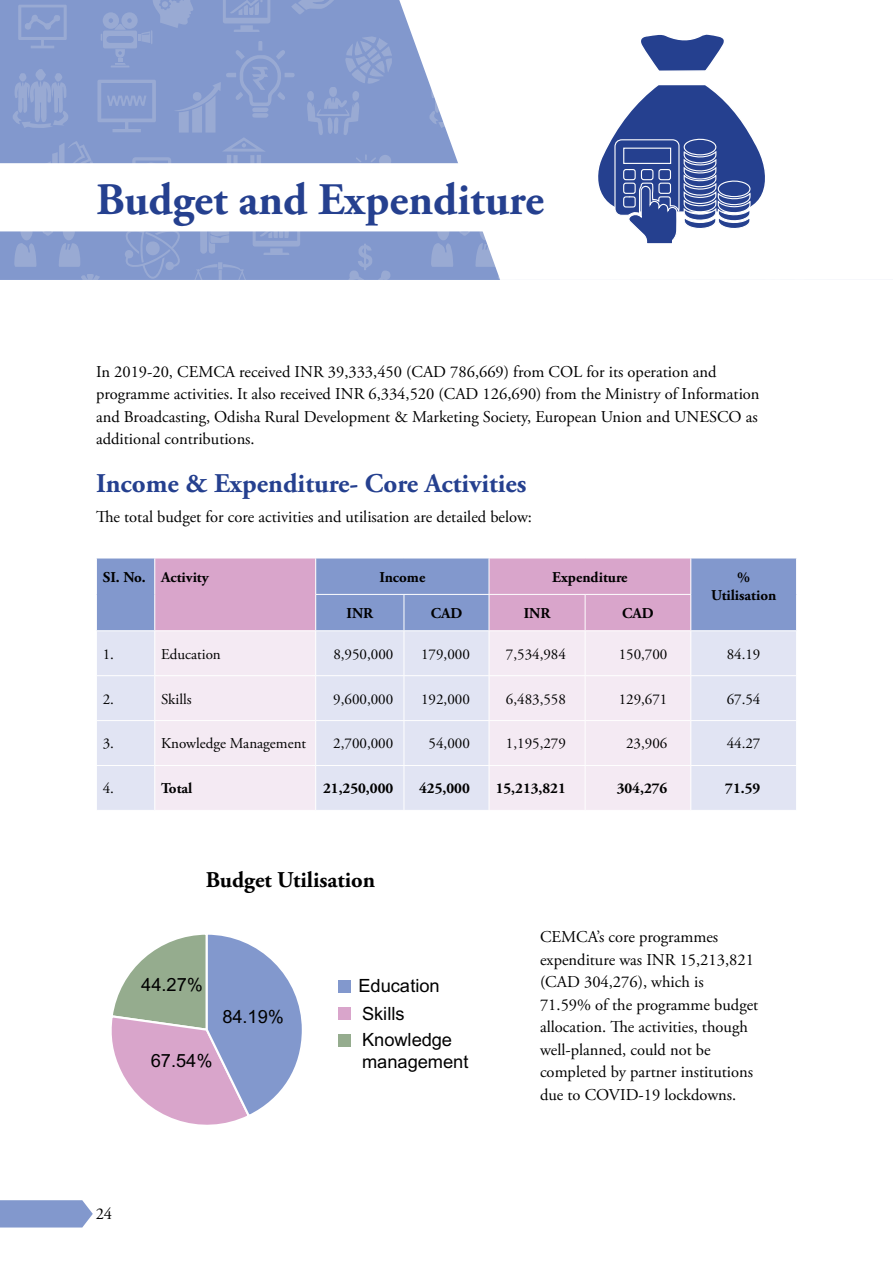
<style>
.page{position:relative;width:893px;height:1263px;background:#fff}
.page>*{position:absolute;margin:0;border:0;box-sizing:border-box;transform-origin:0 0}
.t1{font:700 45px "Adobe Garamond Pro";color:#25408f}
.t2{font:700 27px "Adobe Garamond Pro";color:#25408f}
.t3{font:700 22.5px "Adobe Garamond Pro";color:#000}
.t4{font:18.3px/26.2px "Arial";color:#000}
.t5{font:16.5px/22.5px "Adobe Garamond Pro";color:#000}
.t6{font:15px "Adobe Garamond Pro";color:#000}
.t7{font:700 15px/18px "Adobe Garamond Pro";color:#000;text-align:center}
</style>
<div class="page">
<div style="left:97px;top:559px;width:699px;height:71px;background:#8298cd"></div>
<svg style="left:155px;top:559px;width:535px;height:71px;background:#bda1cb"></svg>
<div style="left:97px;top:631px;width:699px;height:179px;background:#e1e4f3"></div>
<svg style="left:155px;top:631px;width:535px;height:179px;background:#ede8f3"></svg>
<hr style="left:154px;top:558px;width:1px;height:36px;background:#fff">
<hr style="left:315px;top:558px;width:1px;height:36px;background:#fff">
<hr style="left:489px;top:558px;width:1px;height:36px;background:#fff">
<hr style="left:690px;top:558px;width:1px;height:36px;background:#fff">
<hr style="left:154px;top:594px;width:1px;height:36px;background:#fff">
<hr style="left:154px;top:631px;width:1px;height:44px;background:#fff">
<hr style="left:315px;top:631px;width:1px;height:44px;background:#fff">
<hr style="left:404px;top:631px;width:1px;height:44px;background:#fff">
<hr style="left:489px;top:631px;width:1px;height:44px;background:#fff">
<hr style="left:585px;top:631px;width:1px;height:44px;background:#fff">
<hr style="left:690px;top:631px;width:1px;height:44px;background:#fff">
<hr style="left:96px;top:675px;width:59px;height:1px;background:#fff">
<hr style="left:155px;top:675px;width:161px;height:1px;background:#fff">
<hr style="left:154px;top:676px;width:1px;height:44px;background:#fff">
<hr style="left:316px;top:675px;width:88px;height:1px;background:#fff">
<hr style="left:315px;top:676px;width:1px;height:44px;background:#fff">
<hr style="left:404px;top:675px;width:85px;height:1px;background:#fff">
<hr style="left:404px;top:676px;width:1px;height:44px;background:#fff">
<hr style="left:489px;top:675px;width:96px;height:1px;background:#fff">
<hr style="left:489px;top:676px;width:1px;height:44px;background:#fff">
<hr style="left:585px;top:675px;width:106px;height:1px;background:#fff">
<hr style="left:585px;top:676px;width:1px;height:44px;background:#fff">
<hr style="left:691px;top:675px;width:106px;height:1px;background:#fff">
<hr style="left:690px;top:676px;width:1px;height:44px;background:#fff">
<hr style="left:96px;top:720px;width:59px;height:1px;background:#fff">
<hr style="left:155px;top:720px;width:161px;height:1px;background:#fff">
<hr style="left:154px;top:721px;width:1px;height:44px;background:#fff">
<hr style="left:316px;top:720px;width:88px;height:1px;background:#fff">
<hr style="left:315px;top:721px;width:1px;height:44px;background:#fff">
<hr style="left:404px;top:720px;width:85px;height:1px;background:#fff">
<hr style="left:404px;top:721px;width:1px;height:44px;background:#fff">
<hr style="left:489px;top:720px;width:96px;height:1px;background:#fff">
<hr style="left:489px;top:721px;width:1px;height:44px;background:#fff">
<hr style="left:585px;top:720px;width:106px;height:1px;background:#fff">
<hr style="left:585px;top:721px;width:1px;height:44px;background:#fff">
<hr style="left:691px;top:720px;width:106px;height:1px;background:#fff">
<hr style="left:690px;top:721px;width:1px;height:44px;background:#fff">
<hr style="left:96px;top:765px;width:59px;height:1px;background:#fff">
<hr style="left:155px;top:765px;width:161px;height:1px;background:#fff">
<hr style="left:154px;top:766px;width:1px;height:44px;background:#fff">
<hr style="left:316px;top:765px;width:88px;height:1px;background:#fff">
<hr style="left:315px;top:766px;width:1px;height:44px;background:#fff">
<hr style="left:404px;top:765px;width:85px;height:1px;background:#fff">
<hr style="left:404px;top:766px;width:1px;height:44px;background:#fff">
<hr style="left:489px;top:765px;width:96px;height:1px;background:#fff">
<hr style="left:489px;top:766px;width:1px;height:44px;background:#fff">
<hr style="left:585px;top:765px;width:106px;height:1px;background:#fff">
<hr style="left:585px;top:766px;width:1px;height:44px;background:#fff">
<hr style="left:691px;top:765px;width:106px;height:1px;background:#fff">
<hr style="left:690px;top:766px;width:1px;height:44px;background:#fff">
<hr style="left:315px;top:594px;width:89px;height:1px;background:#fff">
<hr style="left:315px;top:595px;width:1px;height:35px;background:#fff">
<hr style="left:404px;top:594px;width:85px;height:1px;background:#fff">
<hr style="left:404px;top:595px;width:1px;height:35px;background:#fff">
<hr style="left:489px;top:594px;width:96px;height:1px;background:#fff">
<hr style="left:489px;top:595px;width:1px;height:35px;background:#fff">
<hr style="left:585px;top:594px;width:106px;height:1px;background:#fff">
<hr style="left:585px;top:595px;width:1px;height:35px;background:#fff">
<hr style="left:690px;top:595px;width:1px;height:35px;background:#fff">
<svg style="left:0;top:0;width:765px;height:280px"></svg>
<svg style="left:111px;top:934px;width:191px;height:191px"></svg>
<div style="left:339px;top:980px;width:12px;height:13px;background:#8298cd"></div>
<div style="left:339px;top:1008px;width:12px;height:12px;background:#d9a5cb"></div>
<div style="left:339px;top:1034px;width:12px;height:12px;background:#95ac8e"></div>
<svg style="left:0;top:1200px;width:93px;height:27px;background:#8a9ed0"></svg>
<h1 class="t1" style="left:96px;top:173px;width:449px">Budget and Expenditure</h1>
<p class="t5" style="left:96px;top:361px;width:665px">In 2019-20, CEMCA received INR 39,333,450 (CAD 786,669) from COL for its operation and programme activities. It also received INR 6,334,520 (CAD 126,690) from the Ministry of Information and Broadcasting, Odisha Rural Development &amp; Marketing Society, European Union and UNESCO as additional contributions.</p>
<h2 class="t2" style="left:96px;top:468px;width:432px">Income &amp; Expenditure- Core Activities</h2>
<p class="t5" style="left:96px;top:506px;width:438px">The total budget for core activities and utilisation are detailed below:</p>
<p class="t7" style="left:103px;top:568px;width:108px">SI. No. Activity</p>
<p class="t7" style="left:379px;top:568px;width:48px">Income</p>
<p class="t7" style="left:552px;top:568px;width:77px">Expenditure</p>
<p class="t7" style="left:711px;top:568px;width:67px">%<br>Utilisation</p>
<p class="t7" style="left:346px;top:604px;width:28px">INR</p>
<p class="t7" style="left:431px;top:604px;width:33px">CAD</p>
<p class="t7" style="left:524px;top:604px;width:28px">INR</p>
<p class="t7" style="left:622px;top:604px;width:33px">CAD</p>
<p class="t6" style="left:103px;top:645px;width:13px">1.</p>
<p class="t6" style="left:161px;top:645px;width:61px">Education</p>
<p class="t6" style="left:333px;top:645px;width:61px">8,950,000</p>
<p class="t6" style="left:421px;top:645px;width:50px">179,000</p>
<p class="t6" style="left:506px;top:645px;width:61px">7,534,984</p>
<p class="t6" style="left:619px;top:645px;width:50px">150,700</p>
<p class="t6" style="left:727px;top:645px;width:35px">84.19</p>
<p class="t6" style="left:103px;top:690px;width:13px">2.</p>
<p class="t6" style="left:161px;top:690px;width:32px">Skills</p>
<p class="t6" style="left:333px;top:690px;width:61px">9,600,000</p>
<p class="t6" style="left:421px;top:690px;width:50px">192,000</p>
<p class="t6" style="left:506px;top:690px;width:61px">6,483,558</p>
<p class="t6" style="left:619px;top:690px;width:50px">129,671</p>
<p class="t6" style="left:727px;top:690px;width:35px">67.54</p>
<p class="t6" style="left:103px;top:735px;width:13px">3.</p>
<p class="t6" style="left:161px;top:735px;width:147px">Knowledge Management</p>
<p class="t6" style="left:333px;top:735px;width:61px">2,700,000</p>
<p class="t6" style="left:429px;top:735px;width:43px">54,000</p>
<p class="t6" style="left:506px;top:735px;width:61px">1,195,279</p>
<p class="t6" style="left:626px;top:735px;width:43px">23,906</p>
<p class="t6" style="left:727px;top:735px;width:35px">44.27</p>
<p class="t6" style="left:103px;top:780px;width:13px">4.</p>
<p class="t7" style="left:161px;top:780px;width:33px">Total</p>
<p class="t7" style="left:323px;top:780px;width:72px">21,250,000</p>
<p class="t7" style="left:419px;top:780px;width:52px">425,000</p>
<p class="t7" style="left:496px;top:780px;width:72px">15,213,821</p>
<p class="t7" style="left:617px;top:780px;width:52px">304,276</p>
<p class="t7" style="left:725px;top:780px;width:37px">71.59</p>
<h3 class="t3" style="left:206px;top:867px;width:171px">Budget Utilisation</h3>
<p class="t4" style="left:141px;top:972px;width:63px">44.27%</p>
<p class="t4" style="left:222px;top:1004px;width:63px">84.19%</p>
<p class="t4" style="left:151px;top:1048px;width:63px">67.54%</p>
<p class="t4" style="left:358px;top:973px;width:83px">Education</p>
<p class="t4" style="left:362px;top:1000px;width:92px">Skills<br>Knowledge</p>
<p class="t4" style="left:362px;top:1048px;width:108px">management</p>
<p class="t5" style="left:96px;top:1203px;width:18px">24</p>
<p class="t5" style="left:540px;top:926px;width:220px">CEMCA’s core programmes expenditure was INR 15,213,821 (CAD 304,276), which is<br>71.59% of the programme budget allocation. The activities, though well-planned, could not be completed by partner institutions due to COVID-19 lockdowns.</p>
</div>
